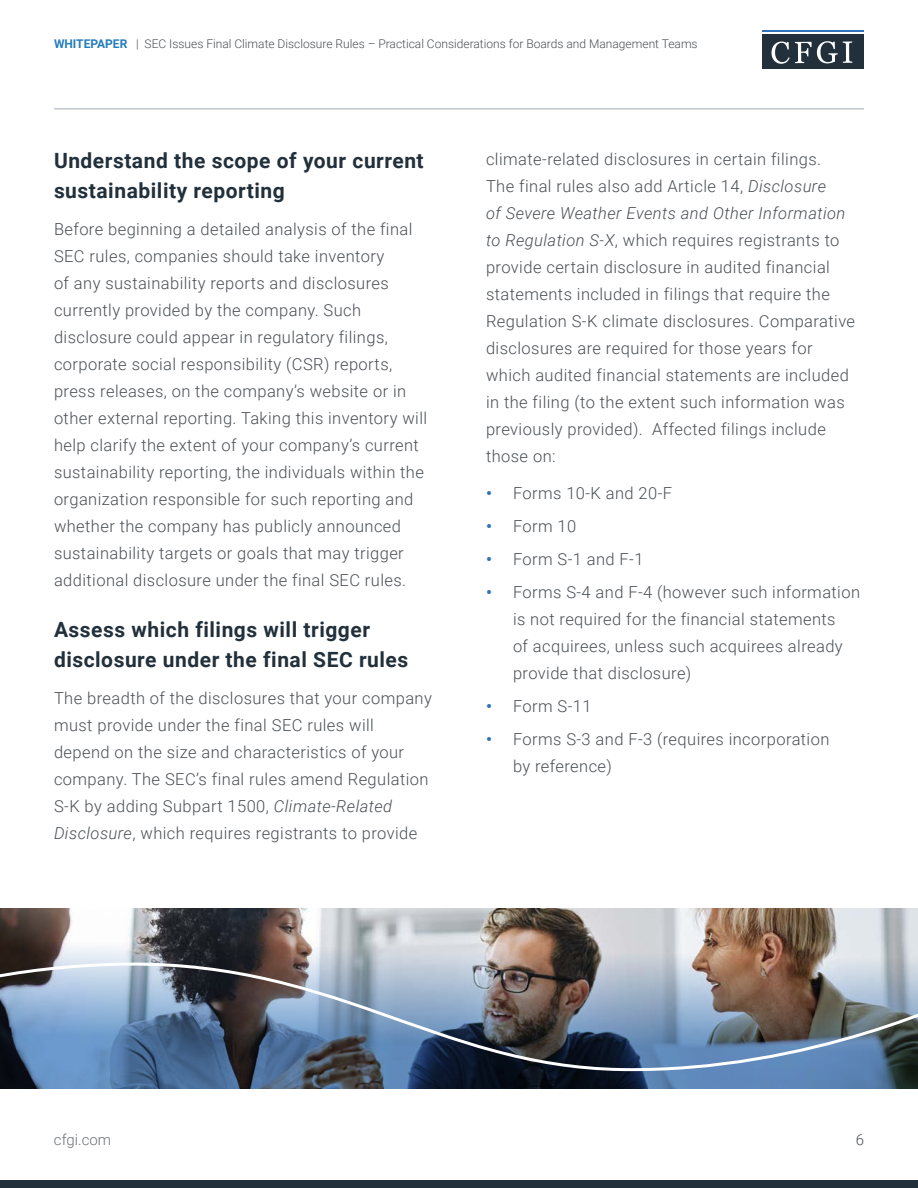
<style>
.page{position:relative;width:918px;height:1188px;background:#fff}
.page>*{position:absolute;margin:0;border:0;box-sizing:border-box;transform-origin:0 0}
.Body_Title{font:700 21px/30px "Roboto";letter-spacing:.025em;color:#21303b}
.Body{font:300 16.5px/27px "Roboto";letter-spacing:.025em;color:#4a4f54}
.t1{font:300 15px "Roboto";color:#6e7276}
.t2{font:300 15px "Roboto";color:#4a4f54}
.t3{font:300 12px "Roboto";color:#4a4f54}
.s1{font-weight:700;color:#247dba}
.s2{font-style:italic}
.s3{font-weight:700;color:#3073ba}
</style>
<div class="page">
<div style="left:762px;top:35px;width:102px;height:34px;background:#21303b"></div>
<hr style="left:762px;top:31px;width:102px;height:1px;background:#3073ba">
<svg style="left:771px;top:41px;width:81px;height:23px"></svg>
<div style="left:0;top:1180px;width:918px;height:8px;background:#21303b"></div>
<hr style="left:54px;top:108px;width:810px;height:2px;background:#c3c9cf">
<img style="left:0;top:909px;width:918px;height:180px">
<img style="left:0;top:956px;width:918px;height:117px">
<p class="t3" style="left:54px;top:35px;width:645px"><span class="s1">WHITEPAPER</span> | SEC Issues Final Climate Disclosure Rules – Practical Considerations for Boards and Management Teams</p>
<p class="Body_Title" style="left:54px;top:145px;width:371px">Understand the scope of your current sustainability reporting</p>
<p class="Body" style="left:54px;top:216px;width:375px">Before beginning a detailed analysis of the final SEC rules, companies should take inventory<br>of any sustainability reports and disclosures currently provided by the company. Such disclosure could appear in regulatory filings, corporate social responsibility (CSR) reports, press releases, on the company’s website or in other external reporting. Taking this inventory will help clarify the extent of your company’s current sustainability reporting, the individuals within the organization responsible for such reporting and whether the company has publicly announced sustainability targets or goals that may trigger additional disclosure under the final SEC rules.</p>
<p class="Body_Title" style="left:54px;top:614px;width:356px">Assess which filings will trigger disclosure under the final SEC rules</p>
<p class="Body" style="left:54px;top:684px;width:379px">The breadth of the disclosures that your company must provide under the final SEC rules will depend on the size and characteristics of your company. The SEC’s final rules amend Regulation S-K by adding Subpart 1500, <span class="s2">Climate-Related Disclosure</span>, which requires registrants to provide</p>
<p class="Body" style="left:486px;top:145px;width:371px">climate-related disclosures in certain filings.<br>The final rules also add Article 14, <span class="s2">Disclosure<br>of Severe Weather Events and Other Information to Regulation S-X</span>, which requires registrants to provide certain disclosure in audited financial statements included in filings that require the Regulation S-K climate disclosures. Comparative disclosures are required for those years for which audited financial statements are included in the filing (to the extent such information was previously provided). Affected filings include those on:</p>
<p class="Body" style="left:486px;top:479px;width:188px"><span class="s3">•</span> Forms 10-K and 20-F</p>
<p class="Body" style="left:486px;top:512px;width:92px"><span class="s3">•</span> Form 10</p>
<p class="Body" style="left:486px;top:545px;width:159px"><span class="s3">•</span> Form S-1 and F-1</p>
<p class="Body" style="left:513px;top:578px;width:349px;text-indent:-27px"><span class="s3">•</span> Forms S-4 and F-4 (however such information is not required for the financial statements<br>of acquirees, unless such acquirees already provide that disclosure)</p>
<p class="Body" style="left:486px;top:692px;width:107px"><span class="s3">•</span> Form S-11</p>
<p class="Body" style="left:513px;top:725px;width:318px;text-indent:-27px"><span class="s3">•</span> Forms S-3 and F-3 (requires incorporation by reference)</p>
<p class="t1" style="left:54px;top:1129px;width:59px">cfgi.com</p>
<p class="t2" style="left:856px;top:1129px;width:10px">6</p>
</div>
